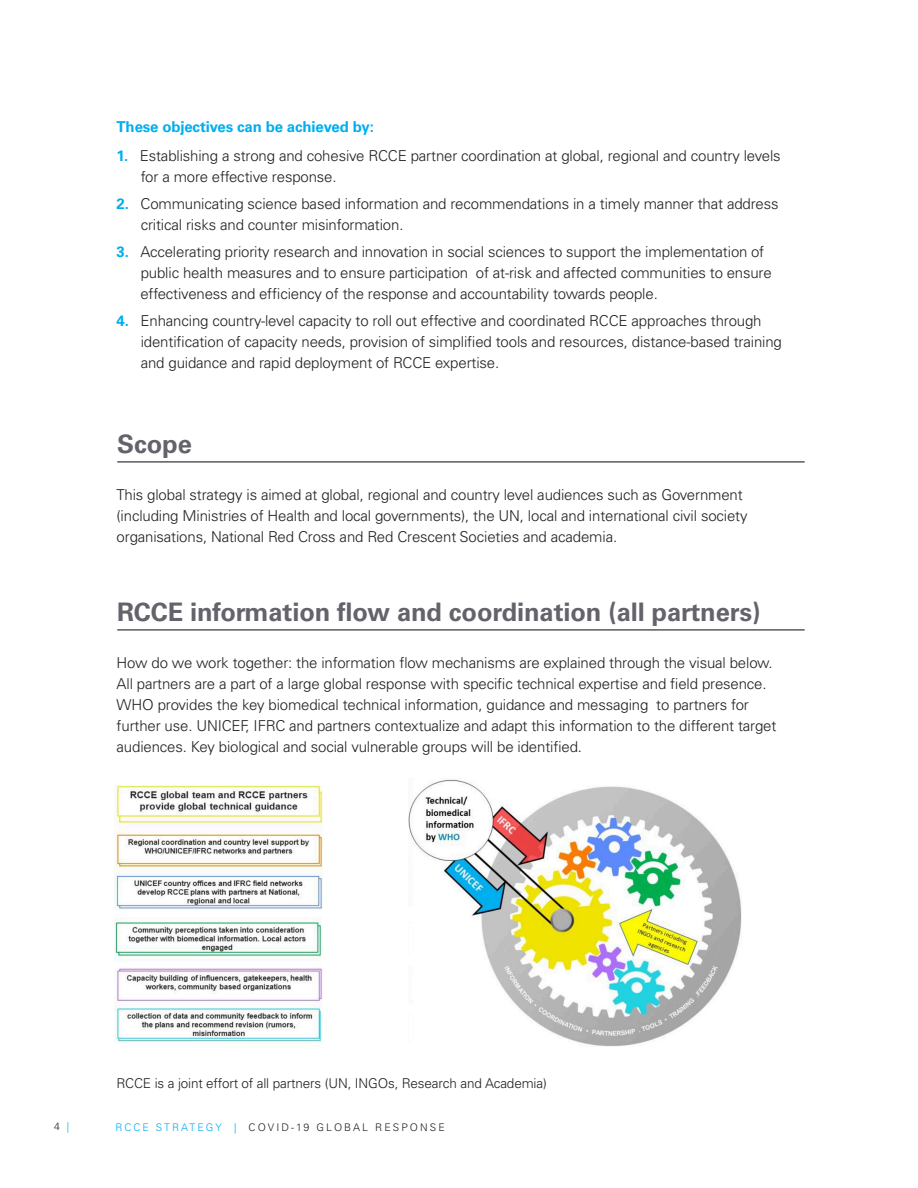
<style>
.page{position:relative;width:918px;height:1188px;background:#fff}
.page>*{position:absolute;margin:0;border:0;box-sizing:border-box;transform-origin:0 0}
.Section_Title{font:700 25.5px "Univers LT Pro 65";letter-spacing:-.005em;color:#64636b}
.t1{font:300 15px/21px "Univers LT Pro 45";letter-spacing:-.01em;color:#231f20}
.t2{font:700 15px "Univers LT Pro 65";letter-spacing:-.01em;color:#00aeef}
.t3{font:300 13.5px "Univers LT Pro 45";letter-spacing:-.01em;color:#231f20}
.Footer_Page_Numbers{font:300 10.5px "Univers LT Pro 45";letter-spacing:.2em;color:#231f20}
.s1{font-family:"Univers LT Pro 65";font-weight:700;color:#00aeef}
.s2{color:#00aeef}
</style>
<div class="page">
<hr style="left:117px;top:461px;width:688px;height:1px;background:#64636b">
<hr style="left:117px;top:462px;width:688px;height:1px;background:#64636b">
<hr style="left:117px;top:629px;width:688px;height:1px;background:#64636b">
<hr style="left:117px;top:630px;width:688px;height:1px;background:#64636b">
<img style="left:408px;top:779px;width:334px;height:268px">
<img style="left:114px;top:785px;width:208px;height:258px">
<p class="t2" style="left:117px;top:118px;width:259px">These objectives can be achieved by:</p>
<p class="t1" style="left:117px;top:145px;width:666px"><span class="s1">1.</span> Establishing a strong and cohesive RCCE partner coordination at global, regional and country levels</p>
<p class="t1" style="left:141px;top:166px;width:197px">for a more effective response.</p>
<p class="t1" style="left:117px;top:193px;width:664px"><span class="s1">2.</span> Communicating science based information and recommendations in a timely manner that address</p>
<p class="t1" style="left:141px;top:214px;width:264px">critical risks and counter misinformation.</p>
<p class="t1" style="left:117px;top:241px;width:649px"><span class="s1">3.</span> Accelerating priority research and innovation in social sciences to support the implementation of</p>
<p class="t1" style="left:141px;top:262px;width:633px">public health measures and to ensure participation of at-risk and affected communities to ensure</p>
<p class="t1" style="left:140px;top:283px;width:519px">effectiveness and efficiency of the response and accountability towards people.</p>
<p class="t1" style="left:117px;top:310px;width:647px"><span class="s1">4.</span> Enhancing country-level capacity to roll out effective and coordinated RCCE approaches through</p>
<p class="t1" style="left:141px;top:331px;width:643px">identification of capacity needs, provision of simplified tools and resources, distance-based training</p>
<p class="t1" style="left:141px;top:352px;width:360px">and guidance and rapid deployment of RCCE expertise.</p>
<p class="Section_Title" style="left:117px;top:429px;width:76px">Scope</p>
<p class="t1" style="left:117px;top:484px;width:628px">This global strategy is aimed at global, regional and country level audiences such as Government</p>
<p class="t1" style="left:117px;top:505px;width:632px">(including Ministries of Health and local governments), the UN, local and international civil society organisations, National Red Cross and Red Crescent Societies and academia.</p>
<p class="Section_Title" style="left:117px;top:597px;width:645px">RCCE information flow and coordination (all partners)</p>
<p class="t1" style="left:117px;top:652px;width:657px">How do we work together: the information flow mechanisms are explained through the visual below.</p>
<p class="t1" style="left:117px;top:673px;width:652px">All partners are a part of a large global response with specific technical expertise and field presence.</p>
<p class="t1" style="left:117px;top:694px;width:634px">WHO provides the key biomedical technical information, guidance and messaging to partners for</p>
<p class="t1" style="left:117px;top:715px;width:661px">further use. UNICEF, IFRC and partners contextualize and adapt this information to the different target</p>
<p class="t1" style="left:117px;top:736px;width:467px">audiences. Key biological and social vulnerable groups will be identified.</p>
<p class="t3" style="left:117px;top:1075px;width:432px">RCCE is a joint effort of all partners (UN, INGOs, Research and Academia)</p>
<p class="Footer_Page_Numbers" style="left:54px;top:1120px;width:17px">4 <span class="s2">|</span></p>
<p class="Footer_Page_Numbers" style="left:116px;top:1121px;width:331px"><span class="s2">RCCE STRATEGY |</span> COVID-19 GLOBAL RESPONSE</p>
</div>
